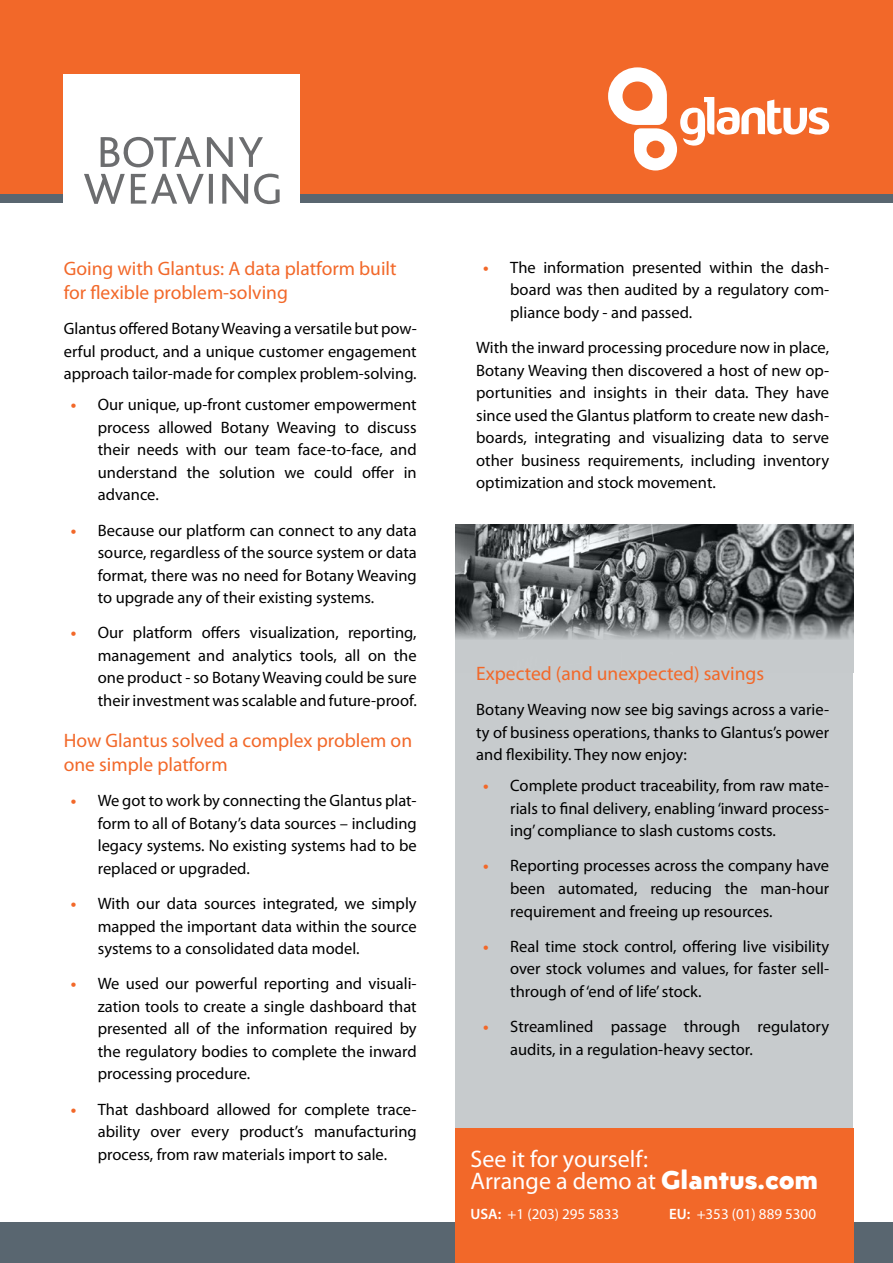
<style>
.page{position:relative;width:893px;height:1263px;background:#fff}
.page>*{position:absolute;margin:0;border:0;box-sizing:border-box;transform-origin:0 0}
.t1{font:24px/22.5px "Myriad Pro";color:#fff}
.t2{font:19.5px/24px "Myriad Pro";color:#f26829}
.t3{font:16.5px/22.5px "Myriad Pro";color:#000;text-align:justify}
.t4{font:15px "Myriad Pro";color:#fff}
.s1{font-weight:700;color:#f26829}
.s2{font-family:"Posterama Text";font-weight:900;font-size:25.5px}
.s3{font-weight:600}
</style>
<div class="page">
<div style="left:0;top:1222px;width:893px;height:41px;background:#596670"></div>
<div style="left:455px;top:551px;width:398px;height:671px;background:#c7cbcd"></div>
<div style="left:455px;top:1128px;width:398px;height:135px;background:#f26829"></div>
<div style="left:0;top:184px;width:893px;height:18px;background:#596670"></div>
<div style="left:0;top:0;width:893px;height:193px;background:#f26829"></div>
<svg style="left:608px;top:67px;width:221px;height:103px"></svg>
<div style="left:64px;top:74px;width:236px;height:176px;background:#fff"></div>
<svg style="left:84px;top:174px;width:196px;height:30px"></svg>
<svg style="left:101px;top:137px;width:162px;height:30px"></svg>
<img style="left:455px;top:525px;width:398px;height:114px">
<p class="t2" style="left:64px;top:256px;width:334px">Going with Glantus: A data platform built for flexible problem-solving</p>
<p class="t3" style="left:64px;top:317px;width:354px">Glantus offered Botany Weaving a versatile but pow&shy;erful product, and a unique customer engagement approach tailor-made for complex problem-solving.</p>
<p class="t3" style="left:98px;top:393px;width:320px;text-indent:-27px"><span class="s1">•</span> Our unique, up-front customer empowerment process allowed Botany Weaving to discuss their needs with our team face-to-face, and understand the solution we could offer in advance.</p>
<p class="t3" style="left:98px;top:519px;width:320px;text-indent:-27px"><span class="s1">•</span> Because our platform can connect to any data source, regardless of the source system or data format, there was no need for Botany Weaving to upgrade any of their existing systems.</p>
<p class="t3" style="left:98px;top:621px;width:320px;text-indent:-27px"><span class="s1">•</span> Our platform offers visualization, reporting, management and analytics tools, all on the one product - so Botany Weaving could be sure their investment was scalable and future-proof.</p>
<p class="t2" style="left:64px;top:728px;width:350px">How Glantus solved a complex problem on one simple platform</p>
<p class="t3" style="left:98px;top:789px;width:320px;text-indent:-27px"><span class="s1">•</span> We got to work by connecting the Glantus plat&shy;form to all of Botany’s data sources – including legacy systems. No existing systems had to be replaced or upgraded.</p>
<p class="t3" style="left:98px;top:892px;width:320px;text-indent:-27px"><span class="s1">•</span> With our data sources integrated, we simply mapped the important data within the source systems to a consolidated data model.</p>
<p class="t3" style="left:98px;top:972px;width:320px;text-indent:-27px"><span class="s1">•</span> We used our powerful reporting and visuali&shy;zation tools to create a single dashboard that presented all of the information required by the regulatory bodies to complete the inward processing procedure.</p>
<p class="t3" style="left:98px;top:1097px;width:320px;text-indent:-27px"><span class="s1">•</span> That dashboard allowed for complete trace&shy;ability over every product’s manufacturing process, from raw materials import to sale.</p>
<p class="t3" style="left:510px;top:256px;width:320px;text-indent:-27px"><span class="s1">•</span> The information presented within the dash&shy;board was then audited by a regulatory com&shy;pliance body - and passed.</p>
<p class="t3" style="left:476px;top:336px;width:354px">With the inward processing procedure now in place, Botany Weaving then discovered a host of new op&shy;portunities and insights in their data. They have since used the Glantus platform to create new dash&shy;boards, integrating and visualizing data to serve other business requirements, including inventory optimization and stock movement.</p>
<p class="t2" style="left:476px;top:661px;width:289px">Expected (and unexpected) savings</p>
<p class="t3" style="left:476px;top:698px;width:354px">Botany Weaving now see big savings across a varie&shy;ty of business operations, thanks to Glantus’s power and flexibility. They now enjoy:</p>
<p class="t3" style="left:510px;top:774px;width:320px;text-indent:-27px"><span class="s1">•</span> Complete product traceability, from raw mate&shy;rials to final delivery, enabling ‘inward process&shy;ing’ compliance to slash customs costs.</p>
<p class="t3" style="left:510px;top:854px;width:320px;text-indent:-27px"><span class="s1">•</span> Reporting processes across the company have been automated, reducing the man-hour requirement and freeing up resources.</p>
<p class="t3" style="left:510px;top:935px;width:320px;text-indent:-27px"><span class="s1">•</span> Real time stock control, offering live visibility over stock volumes and values, for faster sell&shy;through of ‘end of life’ stock.</p>
<p class="t3" style="left:510px;top:1015px;width:320px;text-indent:-27px"><span class="s1">•</span> Streamlined passage through regulatory audits, in a regulation-heavy sector.</p>
<h1 class="t1" style="left:470px;top:1147px;width:349px">See it for yourself:<br>Arrange a demo at <span class="s2">Glantus.com</span></h1>
<p class="t4" style="left:470px;top:1205px;width:150px"><span class="s3">USA:</span> +1 (203) 295 5833</p>
<p class="t4" style="left:669px;top:1205px;width:148px"><span class="s3">EU:</span> +353 (01) 889 5300</p>
</div>
